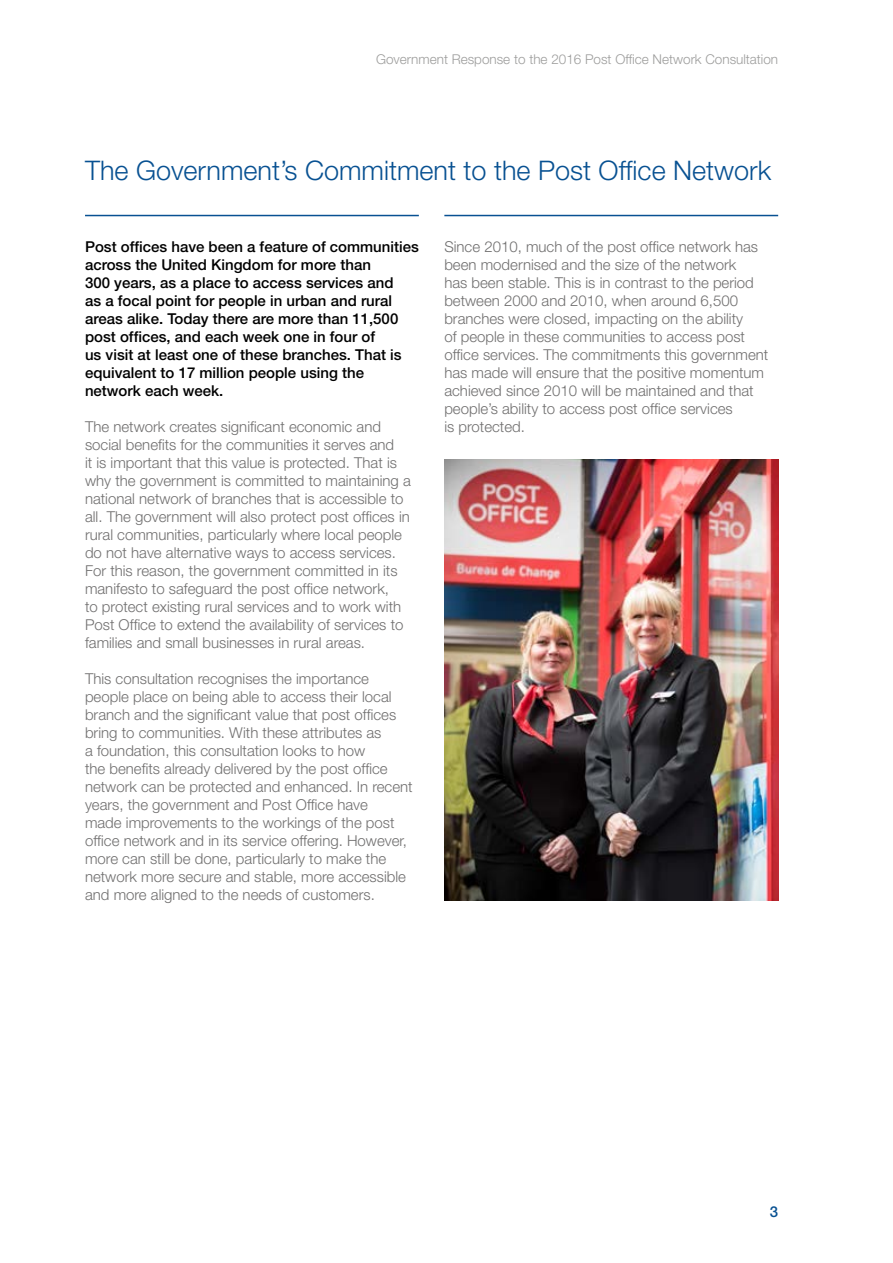
<style>
.page{position:relative;width:893px;height:1263px;background:#fff}
.page>*{position:absolute;margin:0;border:0;box-sizing:border-box;transform-origin:0 0}
.Heading{font:300 27px "Helvetica Neue";color:#085192}
.Body_copy{font:300 15px/18px "Helvetica Neue";color:#706f6f}
.intro{font:500 15px/18px "Helvetica Neue";color:#000}
.t1{font:500 15px "Helvetica Neue";color:#085192}
.t2{font:300 13.5px "Helvetica Neue";color:#9d9d9c}
</style>
<div class="page">
<hr style="left:85px;top:215px;width:334px;height:1px;background:#085192">
<hr style="left:444px;top:215px;width:334px;height:1px;background:#085192">
<img style="left:444px;top:459px;width:334px;height:441px">
<p class="t2" style="left:376px;top:51px;width:404px">Government Response to the 2016 Post Office Network Consultation</p>
<p class="Heading" style="left:85px;top:154px;width:688px">The Government’s Commitment to the Post Office Network</p>
<p class="intro" style="left:85px;top:238px;width:335px">Post offices have been a feature of communities across the United Kingdom for more than<br>300 years, as a place to access services and<br>as a focal point for people in urban and rural areas alike. Today there are more than 11,500 post offices, and each week one in four of<br>us visit at least one of these branches. That is equivalent to 17 million people using the network each week.</p>
<p class="Body_copy" style="left:85px;top:417px;width:327px">The network creates significant economic and social benefits for the communities it serves and<br>it is important that this value is protected. That is why the government is committed to maintaining a national network of branches that is accessible to all. The government will also protect post offices in rural communities, particularly where local people do not have alternative ways to access services.<br>For this reason, the government committed in its manifesto to safeguard the post office network,<br>to protect existing rural services and to work with Post Office to extend the availability of services to families and small businesses in rural areas.</p>
<p class="Body_copy" style="left:85px;top:669px;width:329px">This consultation recognises the importance people place on being able to access their local branch and the significant value that post offices bring to communities. With these attributes as<br>a foundation, this consultation looks to how<br>the benefits already delivered by the post office network can be protected and enhanced. In recent years, the government and Post Office have<br>made improvements to the workings of the post office network and in its service offering. However, more can still be done, particularly to make the network more secure and stable, more accessible and more aligned to the needs of customers.</p>
<p class="Body_copy" style="left:444px;top:237px;width:325px">Since 2010, much of the post office network has been modernised and the size of the network<br>has been stable. This is in contrast to the period between 2000 and 2010, when around 6,500 branches were closed, impacting on the ability<br>of people in these communities to access post office services. The commitments this government has made will ensure that the positive momentum achieved since 2010 will be maintained and that people’s ability to access post office services<br>is protected.</p>
<p class="t1" style="left:770px;top:1203px;width:10px">3</p>
</div>
